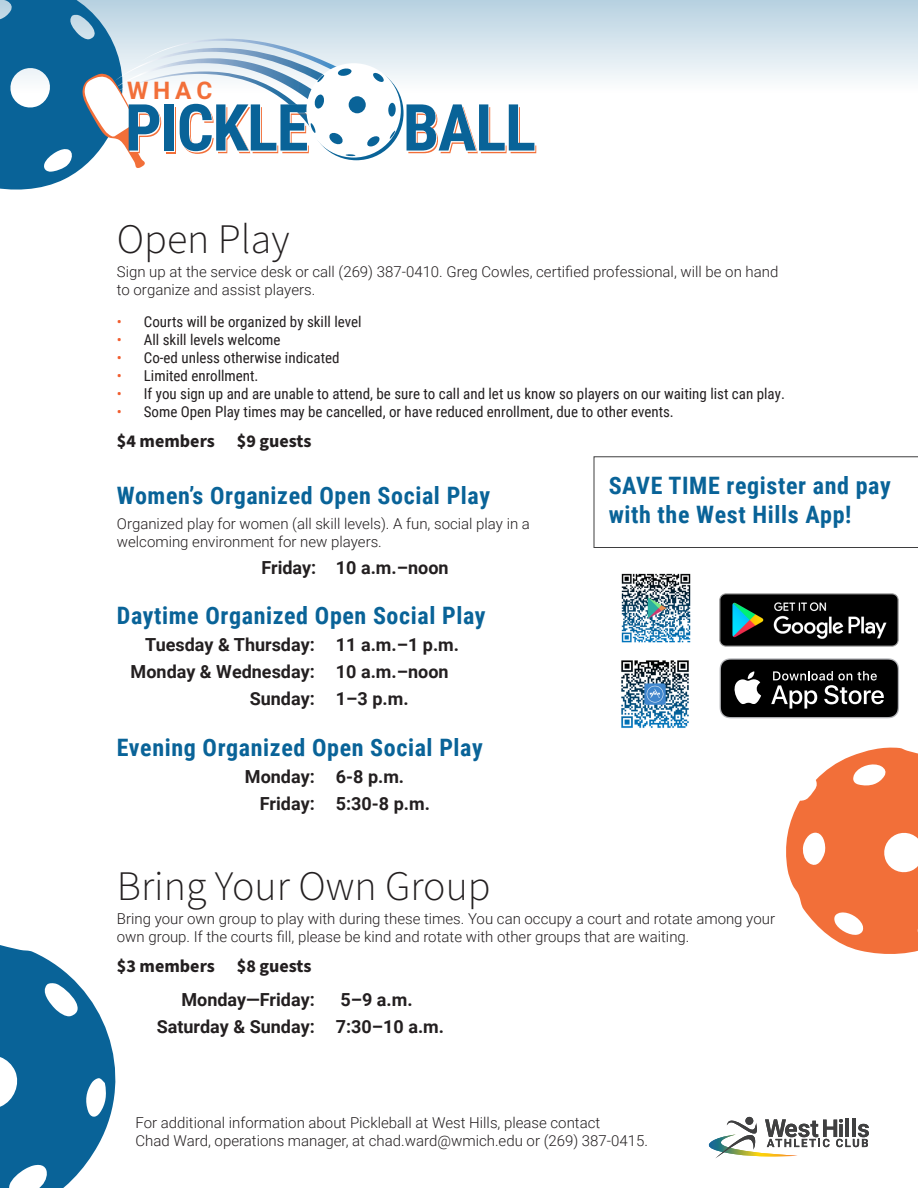
<style>
.page{position:relative;width:918px;height:1188px;background:#fff}
.page>*{position:absolute;margin:0;border:0;box-sizing:border-box;transform-origin:0 0}
.t1{font:300 42px "Source Sans Pro";color:#231f20}
.t2{font:700 24.3px "Roboto";color:#f26f39}
.Subheaders{font:700 24px/28.8px "Roboto Condensed";letter-spacing:.025em;color:#096398}
.Dates{font:700 18px/27px "Roboto";color:#231f20}
.Pricing{font:700 18px "Source Sans Pro";color:#231f20}
.Text{font:300 15px/18px "Roboto";color:#231f20}
.Bullets{font:15px "Roboto Condensed";color:#231f20}
.s1{color:#f15d2e}
</style>
<div class="page">
<div style="left:0;top:0;width:918px;height:93px;background:linear-gradient(to bottom,#b6d1e0,#fefefe)"></div>
<svg style="left:786px;top:747px;width:132px;height:207px"></svg>
<svg style="left:0;top:945px;width:116px;height:243px"></svg>
<div style="left:167px;top:107px;width:9px;height:46px;background:#f26f39"></div>
<div style="left:166px;top:106px;width:9px;height:46px;background:#fff"></div>
<div style="left:165px;top:104px;width:9px;height:47px;background:#096398"></div>
<svg style="left:407px;top:104px;width:129px;height:49px"></svg>
<img style="left:161px;top:39px;width:212px;height:9px">
<img style="left:161px;top:48px;width:215px;height:20px">
<img style="left:161px;top:58px;width:198px;height:80px">
<svg style="left:0;top:0;width:161px;height:190px"></svg>
<svg style="left:309px;top:66px;width:95px;height:94px"></svg>
<div style="left:306px;top:63px;width:95px;height:95px;background:#fff;border-radius:50%"></div>
<div style="left:349px;top:96px;width:17px;height:17px;background:#096398;border-radius:50%"></div>
<div style="left:388px;top:103px;width:8px;height:14px;background:#096398;border-radius:50%"></div>
<svg style="left:367px;top:136px;width:13px;height:11px"></svg>
<svg style="left:373px;top:72px;width:11px;height:10px"></svg>
<svg style="left:338px;top:68px;width:14px;height:8px"></svg>
<svg style="left:317px;top:75px;width:8px;height:8px"></svg>
<svg style="left:389px;top:130px;width:7px;height:9px"></svg>
<svg style="left:180px;top:94px;width:175px;height:62px"></svg>
<svg style="left:708px;top:1119px;width:161px;height:39px"></svg>
<div style="left:745px;top:1117px;width:8px;height:8px;background:#404041;border-radius:50%"></div>
<img style="left:719px;top:593px;width:180px;height:54px">
<svg style="left:720px;top:658px;width:179px;height:60px"></svg>
<img style="left:621px;top:573px;width:70px;height:70px">
<img style="left:621px;top:660px;width:68px;height:68px">
<svg style="left:594px;top:457px;width:324px;height:91px"></svg>
<h2 class="t2" style="left:127px;top:75px;width:87px">WHAC</h2>
<h1 class="t1" style="left:117px;top:211px;width:174px">Open Play</h1>
<p class="Text" style="left:117px;top:263px;width:663px">Sign up at the service desk or call (269) 387-0410. Greg Cowles, certified professional, will be on hand to organize and assist players.</p>
<p class="Bullets" style="left:117px;top:311px;width:246px"><span class="s1">•</span> Courts will be organized by skill level</p>
<p class="Bullets" style="left:117px;top:329px;width:165px"><span class="s1">•</span> All skill levels welcome</p>
<p class="Bullets" style="left:117px;top:347px;width:224px"><span class="s1">•</span> Co-ed unless otherwise indicated</p>
<p class="Bullets" style="left:117px;top:365px;width:143px"><span class="s1">•</span> Limited enrollment.</p>
<p class="Bullets" style="left:117px;top:383px;width:670px"><span class="s1">•</span> If you sign up and are unable to attend, be sure to call and let us know so players on our waiting list can play.</p>
<p class="Bullets" style="left:117px;top:401px;width:559px"><span class="s1">•</span> Some Open Play times may be cancelled, or have reduced enrollment, due to other events.</p>
<p class="Pricing" style="left:117px;top:429px;width:196px">$4 members $9 guests</p>
<h2 class="Subheaders" style="left:117px;top:480px;width:375px">Women’s Organized Open Social Play</h2>
<p class="Text" style="left:117px;top:514px;width:415px">Organized play for women (all skill levels). A fun, social play in a welcoming environment for new players.</p>
<p class="Dates" style="left:261px;top:553px;width:189px">Friday: 10 a.m.–noon</p>
<h2 class="Subheaders" style="left:117px;top:601px;width:370px">Daytime Organized Open Social Play</h2>
<p class="Dates" style="left:145px;top:631px;width:315px">Tuesday &amp; Thursday: 11 a.m.–1 p.m.</p>
<p class="Dates" style="left:131px;top:658px;width:319px">Monday &amp; Wednesday: 10 a.m.–noon</p>
<p class="Dates" style="left:250px;top:685px;width:160px">Sunday: 1–3 p.m.</p>
<h2 class="Subheaders" style="left:117px;top:732px;width:368px">Evening Organized Open Social Play</h2>
<p class="Dates" style="left:260px;top:762px;width:171px;text-indent:-15px">Monday: 6-8 p.m.<br>Friday: 5:30-8 p.m.</p>
<h2 class="Subheaders" style="left:609px;top:470px;width:284px">SAVE TIME register and pay with the West Hills App!</h2>
<h1 class="t1" style="left:117px;top:858px;width:375px">Bring Your Own Group</h1>
<p class="Text" style="left:117px;top:909px;width:660px">Bring your own group to play with during these times. You can occupy a court and rotate among your own group. If the courts fill, please be kind and rotate with other groups that are waiting.</p>
<p class="Pricing" style="left:117px;top:954px;width:196px">$3 members $8 guests</p>
<p class="Dates" style="left:181px;top:986px;width:135px">Monday—Friday:</p>
<p class="Dates" style="left:157px;top:986px;width:289px;text-indent:184px">5–9 a.m.<br>Saturday &amp; Sunday: 7:30–10 a.m.</p>
<p class="Text" style="left:136px;top:1113px;width:514px">For additional information about Pickleball at West Hills, please contact<br>Chad Ward, operations manager, at chad.ward@wmich.edu or (269) 387-0415.</p>
</div>
